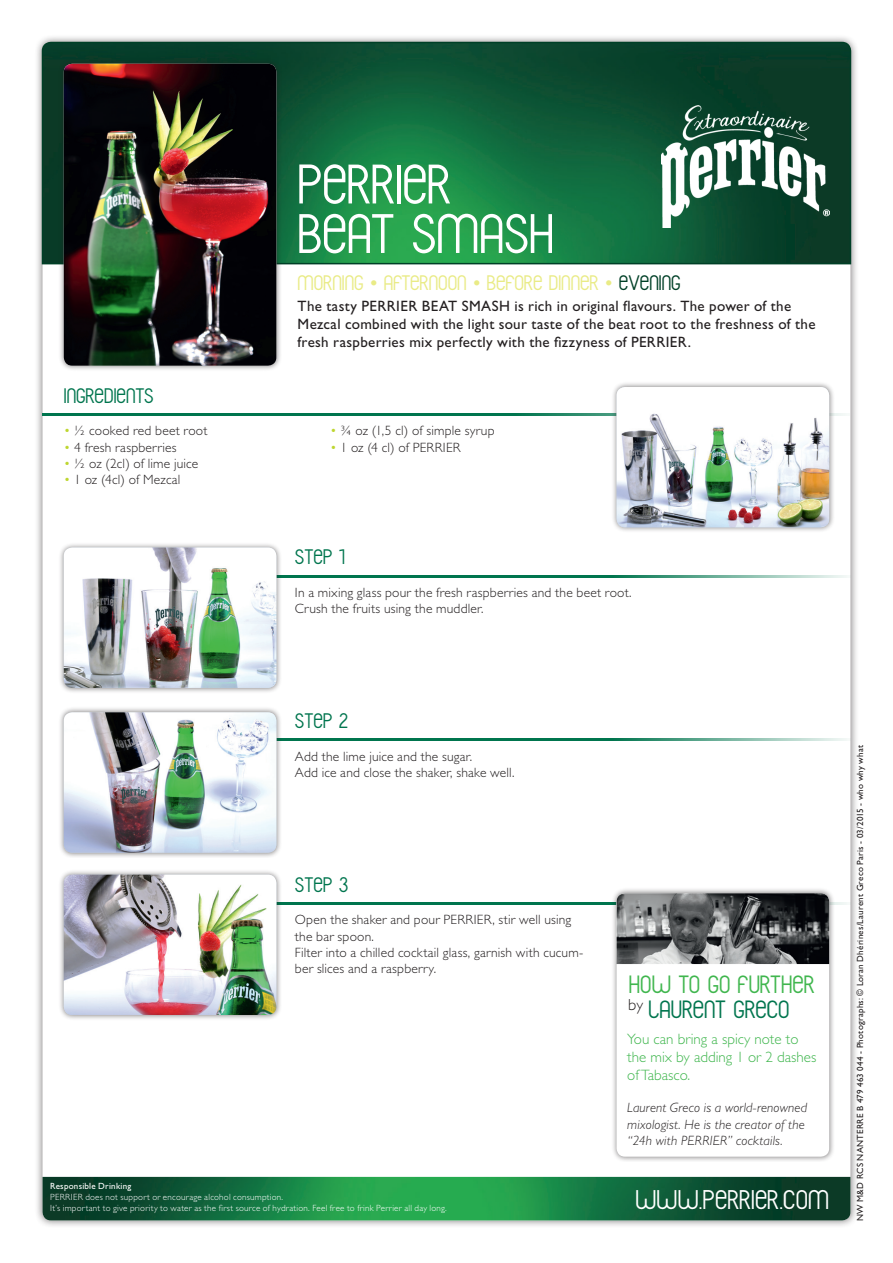
<style>
.page{position:relative;width:893px;height:1263px;background:#fff}
.page>*{position:absolute;margin:0;border:0;box-sizing:border-box;transform-origin:0 0}
.t1{font:55.5px/49.5px "Franks";letter-spacing:-.005em;color:#fff}
.t2{font:27px "Franks";letter-spacing:.01em;color:#fff}
.t3{font:25.05px "Franks";color:#40b64e}
.t4{font:25.05px "Franks";color:#00754e}
.t5{font:21px "Franks";color:#e9eb86}
.t6{font:21px "Franks";color:#00754e}
.t7{font:300 16.05px "Gill Sans Std";color:#231f20}
.t8{font:15px/18px "Gill Sans Std";letter-spacing:.02em;color:#231f20}
.t9{font:300 15px/18px "Gill Sans Std";color:#40b64e}
.t10{font:300 13.5px/16.2px "Gill Sans Std";letter-spacing:.015em;color:#231f20}
.t11{font:italic 300 13.5px/16.2px "Gill Sans Std";letter-spacing:.01em;color:#231f20}
.t12{font:300 9px/10.8px "Gill Sans Std";letter-spacing:.025em;color:#fff}
.t13{font:9px "Gill Sans Std";letter-spacing:.025em;color:#231f20}
.t14{font:9px "Gill Sans Std";letter-spacing:.025em;color:#fff}
.s1{color:#bed630}
.s2{font-family:"Gill Sans Std"}
.s3{color:#004027}
</style>
<div class="page">
<div style="left:34px;top:34px;width:825px;height:1195px;background:#231f20;opacity:.6"></div>
<div style="left:43px;top:43px;width:807px;height:1177px;background:#fff;border-radius:9px"></div>
<img style="left:43px;top:1177px;width:807px;height:43px">
<svg style="left:41px;top:41px;width:811px;height:224px;background:#13633a"></svg>
<div style="left:58px;top:58px;width:224px;height:313px;background:#231f20;opacity:.55"></div>
<img style="left:64px;top:64px;width:212px;height:302px">
<hr style="left:43px;top:413px;width:807px;height:2px;background:#00754e">
<div style="left:611px;top:381px;width:224px;height:152px;background:#231f20;opacity:.55"></div>
<img style="left:617px;top:387px;width:212px;height:140px">
<hr style="left:276px;top:575px;width:574px;height:2px;background:#00754e">
<hr style="left:276px;top:739px;width:574px;height:2px;background:#00754e">
<hr style="left:276px;top:902px;width:574px;height:2px;background:#00754e">
<div style="left:611px;top:887px;width:224px;height:275px;background:#231f20;opacity:.55"></div>
<div style="left:617px;top:893px;width:212px;height:264px;background:#fff;border-radius:9px"></div>
<img style="left:617px;top:893px;width:212px;height:71px">
<div style="left:58px;top:542px;width:224px;height:151px;background:#231f20;opacity:.55"></div>
<img style="left:64px;top:547px;width:212px;height:141px">
<div style="left:58px;top:706px;width:224px;height:152px;background:#231f20;opacity:.55"></div>
<img style="left:64px;top:712px;width:212px;height:141px">
<div style="left:58px;top:869px;width:224px;height:152px;background:#231f20;opacity:.55"></div>
<img style="left:64px;top:875px;width:212px;height:140px">
<img style="left:662px;top:105px;width:167px;height:122px">
<h3 class="t6" style="left:64px;top:384px;width:91px">INGREDIENTS</h3>
<p class="t10" style="left:64px;top:423px;width:145px"><span class="s1">•</span> ½ cooked red beet root</p>
<p class="t10" style="left:64px;top:439px;width:114px"><span class="s1">•</span> 4 fresh raspberries</p>
<p class="t10" style="left:64px;top:455px;width:136px"><span class="s1">•</span> ½ oz (2cl) of lime juice</p>
<p class="t10" style="left:64px;top:471px;width:118px"><span class="s1">•</span> 1 oz (4cl) of Mezcal</p>
<h1 class="t1" style="left:298px;top:158px;width:258px">PERRIER<br>BEAT SMASH</h1>
<h3 class="t5" style="left:298px;top:272px;width:385px">MORNING <span class="s2">•</span> AFTERNOON <span class="s2">•</span> BEFORE DINNER <span class="s2">•</span> <span class="s3">EVENING</span></h3>
<p class="t8" style="left:298px;top:297px;width:519px">The tasty PERRIER BEAT SMASH is rich in original flavours. The power of the<br>Mezcal combined with the light sour taste of the beat root to the freshness of the fresh raspberries mix perfectly with the fizzyness of PERRIER.</p>
<p class="t10" style="left:330px;top:423px;width:166px"><span class="s1">•</span> ¾ oz (1,5 cl) of simple syrup</p>
<p class="t10" style="left:330px;top:439px;width:132px"><span class="s1">•</span> 1 oz (4 cl) of PERRIER</p>
<h3 class="t6" style="left:295px;top:546px;width:51px">STEP 1</h3>
<p class="t10" style="left:295px;top:584px;width:338px">In a mixing glass pour the fresh raspberries and the beet root.<br>Crush the fruits using the muddler.</p>
<h3 class="t6" style="left:295px;top:710px;width:55px">STEP 2</h3>
<p class="t10" style="left:295px;top:748px;width:221px">Add the lime juice and the sugar.<br>Add ice and close the shaker, shake well.</p>
<h3 class="t6" style="left:295px;top:873px;width:55px">STEP 3</h3>
<p class="t10" style="left:295px;top:912px;width:290px">Open the shaker and pour PERRIER, stir well using the bar spoon.<br>Filter into a chilled cocktail glass, garnish with cucum&shy;ber slices and a raspberry.</p>
<p class="t14" style="left:50px;top:1181px;width:83px">Responsible Drinking</p>
<p class="t12" style="left:50px;top:1191px;width:398px">PERRIER does not support or encourage alcohol consumption.<br>It’s important to give priority to water as the first source of hydration. Feel free to frink Perrier all day long.</p>
<h3 class="t3" style="left:629px;top:971px;width:187px">HOW TO GO FURTHER</h3>
<h3 class="t4" style="left:648px;top:996px;width:142px">LAURENT GRECO</h3>
<p class="t7" style="left:628px;top:995px;width:16px">by</p>
<p class="t9" style="left:627px;top:1030px;width:191px">You can bring a spicy note to the mix by adding 1 or 2 dashes of Tabasco.</p>
<p class="t11" style="left:627px;top:1100px;width:181px">Laurent Greco is a world-renowned mixologist. He is the creator of the “24h with PERRIER” cocktails.</p>
<h2 class="t2" style="left:635px;top:1185px;width:195px">WWW.PERRIER.COM</h2>
<p class="t13" style="left:855px;top:1221px;width:477px;rotate:-90deg">NW M&amp;D RCS NANTERRE B 479 463 044 - Photographs: © Loran Dhérines/Laurent Greco Paris - 03/2015 - who why what</p>
</div>
